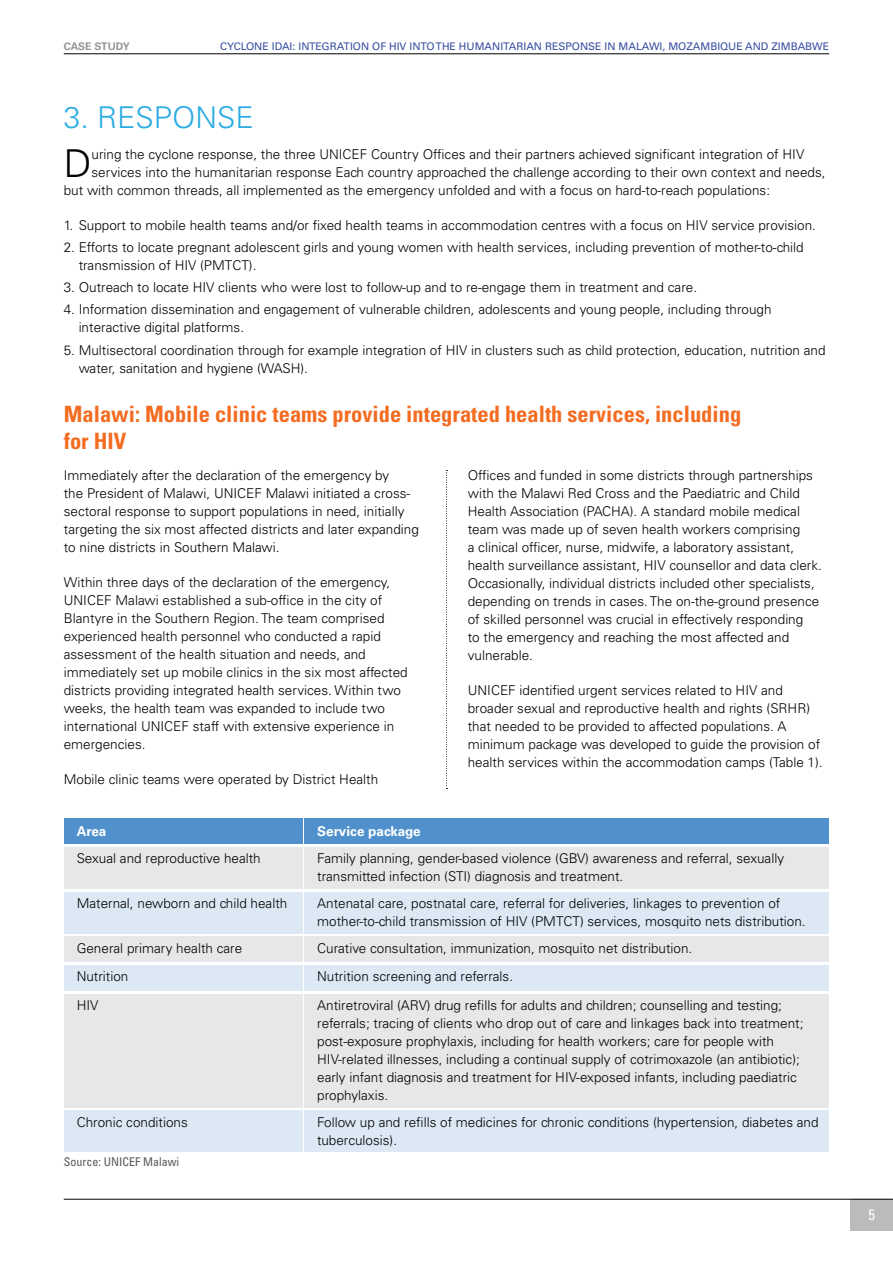
<style>
.page{position:relative;width:893px;height:1263px;background:#fff}
.page>*{position:absolute;margin:0;border:0;box-sizing:border-box;transform-origin:0 0}
.t1{font:300 38.4px "Univers LT Std";color:#000}
.t2{font:300 30px "Univers LT Std";color:#2cace2}
.t3{font:700 condensed 22.5px/27px "Univers LT Std";color:#f36c21}
.t4{font:condensed 15px "Univers LT Std";color:#fff}
.t5{font:300 13.5px/18px "Univers LT Std";color:#000}
.t6{font:700 13.5px "Univers LT Std";color:#fff}
.t7{font:condensed 12px "Univers LT Std";color:#58595b}
.t8{font:10.5px "Univers LT Std";color:#374ea2}
.t9{font:700 10.5px "Univers LT Std";color:#939598}
</style>
<div class="page">
<div style="left:850px;top:1199px;width:43px;height:31px;background:#bbbbbd"></div>
<hr style="left:64px;top:1199px;width:829px;height:1px;background:#000">
<hr style="left:64px;top:54px;width:765px;height:1px;background:#000">
<div style="left:64px;top:847px;width:238px;height:41px;background:#e6e7e8"></div>
<div style="left:304px;top:847px;width:525px;height:41px;background:#e6e7e8"></div>
<div style="left:64px;top:936px;width:238px;height:26px;background:#e6e7e8"></div>
<div style="left:304px;top:936px;width:525px;height:26px;background:#e6e7e8"></div>
<div style="left:64px;top:993px;width:238px;height:114px;background:#e6e7e8"></div>
<div style="left:304px;top:993px;width:525px;height:114px;background:#e6e7e8"></div>
<div style="left:64px;top:891px;width:238px;height:42px;background:#dce9f5"></div>
<div style="left:304px;top:891px;width:525px;height:42px;background:#dce9f5"></div>
<div style="left:64px;top:965px;width:238px;height:25px;background:#dce9f5"></div>
<div style="left:304px;top:965px;width:525px;height:25px;background:#dce9f5"></div>
<div style="left:64px;top:1110px;width:238px;height:42px;background:#dce9f5"></div>
<div style="left:304px;top:1110px;width:525px;height:42px;background:#dce9f5"></div>
<svg style="left:446px;top:470px;width:1px;height:319px"></svg>
<div style="left:64px;top:818px;width:238px;height:26px;background:#5091cd"></div>
<div style="left:304px;top:818px;width:525px;height:26px;background:#5091cd"></div>
<p class="t9" style="left:64px;top:40px;width:67px">CASE STUDY</p>
<p class="t8" style="left:220px;top:40px;width:137px">CYCLONE IDAI: INTEGRATION</p>
<p class="t8" style="left:372px;top:40px;width:158px">OF HIV INTO THE H UMANITARIAN</p>
<p class="t8" style="left:545px;top:40px;width:82px">RESPONSE IN MALA</p>
<p class="t8" style="left:649px;top:40px;width:105px">WI, MOZAMBIQUE AND</p>
<p class="t8" style="left:771px;top:40px;width:58px">ZI MBABWE</p>
<h2 class="t2" style="left:64px;top:99px;width:54px">3. Response</h2>
<h1 class="t1" style="left:64px;top:140px;width:23px">D</h1>
<p class="t5" style="left:92px;top:145px;width:714px">uring the cyclone response, the three UNICEF Country Offices and their partners achieved significant integration of HIV</p>
<p class="t5" style="left:92px;top:163px;width:736px">services into the humanitarian response Each country approached the challenge according to their own context and needs,</p>
<p class="t5" style="left:64px;top:181px;width:708px">but with common threads, all implemented as the emergency unfolded and with a focus on hard-to-reach populations:</p>
<p class="t5" style="left:64px;top:216px;width:754px">1. Support to mobile health teams and/or fixed health teams in accommodation centres with a focus on HIV service provision.</p>
<p class="t5" style="left:79px;top:238px;width:727px;text-indent:-15px">2. Efforts to locate pregnant adolescent girls and young women with health services, including prevention of mother-to-child transmission of HIV (PMTCT).</p>
<p class="t5" style="left:64px;top:278px;width:635px">3. Outreach to locate HIV clients who were lost to follow-up and to re-engage them in treatment and care.</p>
<p class="t5" style="left:79px;top:301px;width:694px;text-indent:-15px">4. Information dissemination and engagement of vulnerable children, adolescents and young people, including through interactive digital platforms.</p>
<p class="t5" style="left:79px;top:341px;width:748px;text-indent:-15px">5. M ultisectoral coordination through for example integration of HIV in clusters such as child protection, education, nutrition and water, sanitation and hygiene (WASH).</p>
<h3 class="t3" style="left:64px;top:400px;width:679px">Malawi: Mobile clinic teams provide integrated health services, including for HIV</h3>
<p class="t5" style="left:64px;top:467px;width:357px">Immediately after the declaration of the emergency by<br>the President of Malawi, UNICEF Malawi initiated a cross&shy;sectoral response to support populations in need, initially targeting the six most affected districts and later expanding to nine districts in Southern Malawi.</p>
<p class="t5" style="left:64px;top:574px;width:345px">Within three days of the declaration of the emergency, UNICEF Malawi established a sub-office in the city of Blantyre in the Southern Region. The team comprised experienced health personnel who conducted a rapid assessment of the health situation and needs, and immediately set up mobile clinics in the six most affected districts providing integrated health services. Within two weeks, the health team was expanded to include two international UNICEF staff with extensive experience in emergencies.</p>
<p class="t5" style="left:64px;top:771px;width:316px">M obile clinic teams were operated by D istrict Health</p>
<p class="t5" style="left:468px;top:466px;width:356px">Offices and funded in some districts through partnerships with the Malawi Red Cross and the Paediatric and Child Health Association (PACHA). A standard mobile medical team was made up of seven health workers comprising<br>a clinical officer, nurse, midwife, a laboratory assistant, health surveillance assistant, HIV counsellor and data clerk.<br>Occasionally, individual districts included other specialists, depending on trends in cases. The on-the-ground presence of skilled personnel was crucial in effectively responding<br>to the emergency and reaching the most affected and vulnerable.</p>
<p class="t5" style="left:468px;top:681px;width:356px">UNICEF identified urgent services related to HIV and broader sexual and reproductive health and rights (SR HR) that needed to be provided to affected populations. A minimum package was developed to guide the provision of health services within the accommodation camps (Table 1).</p>
<p class="t6" style="left:77px;top:823px;width:31px">Area</p>
<p class="t6" style="left:317px;top:823px;width:105px">Service package</p>
<p class="t5" style="left:77px;top:849px;width:186px">Sexual and reproductive health</p>
<p class="t5" style="left:317px;top:849px;width:468px">Family planning, gender-based violence (GBV) awareness and referral, sexually transmitted infection (STI) diagnosis and treatment.</p>
<p class="t5" style="left:77px;top:894px;width:212px">Maternal, newborn and child health</p>
<p class="t5" style="left:317px;top:894px;width:490px">Antenatal care, postnatal care, referral for deliveries, linkages to prevention of mother-to-child transmission of HIV (PMTCT) services, mosquito nets distribution.</p>
<p class="t5" style="left:77px;top:939px;width:167px">General primary health care</p>
<p class="t5" style="left:317px;top:939px;width:377px">Curative consultation, immunization, mosquito net distribution.</p>
<p class="t5" style="left:77px;top:967px;width:53px">Nutrition</p>
<p class="t5" style="left:317px;top:967px;width:197px">Nutrition screening and referrals.</p>
<p class="t5" style="left:77px;top:996px;width:23px">HIV</p>
<p class="t5" style="left:317px;top:996px;width:488px">Antiretroviral (ARV) drug refills for adults and children; counselling and testing; referrals; tracing of clients who drop out of care and linkages back into treatment; post-exposure prophylaxis, including for health workers; care for people with HIV-related illnesses, including a continual supply of cotrimoxazole (an antibiotic); early infant diagnosis and treatment for HIV-exposed infants, including paediatric prophylaxis.</p>
<p class="t5" style="left:77px;top:1113px;width:113px">Chronic conditions</p>
<p class="t5" style="left:317px;top:1113px;width:503px">Follow up and refills of medicines for chronic conditions (hypertension, diabetes and tuberculosis).</p>
<p class="t7" style="left:64px;top:1154px;width:117px">Source: UNICEF Malawi</p>
<p class="t4" style="left:868px;top:1205px;width:8px">5</p>
</div>
